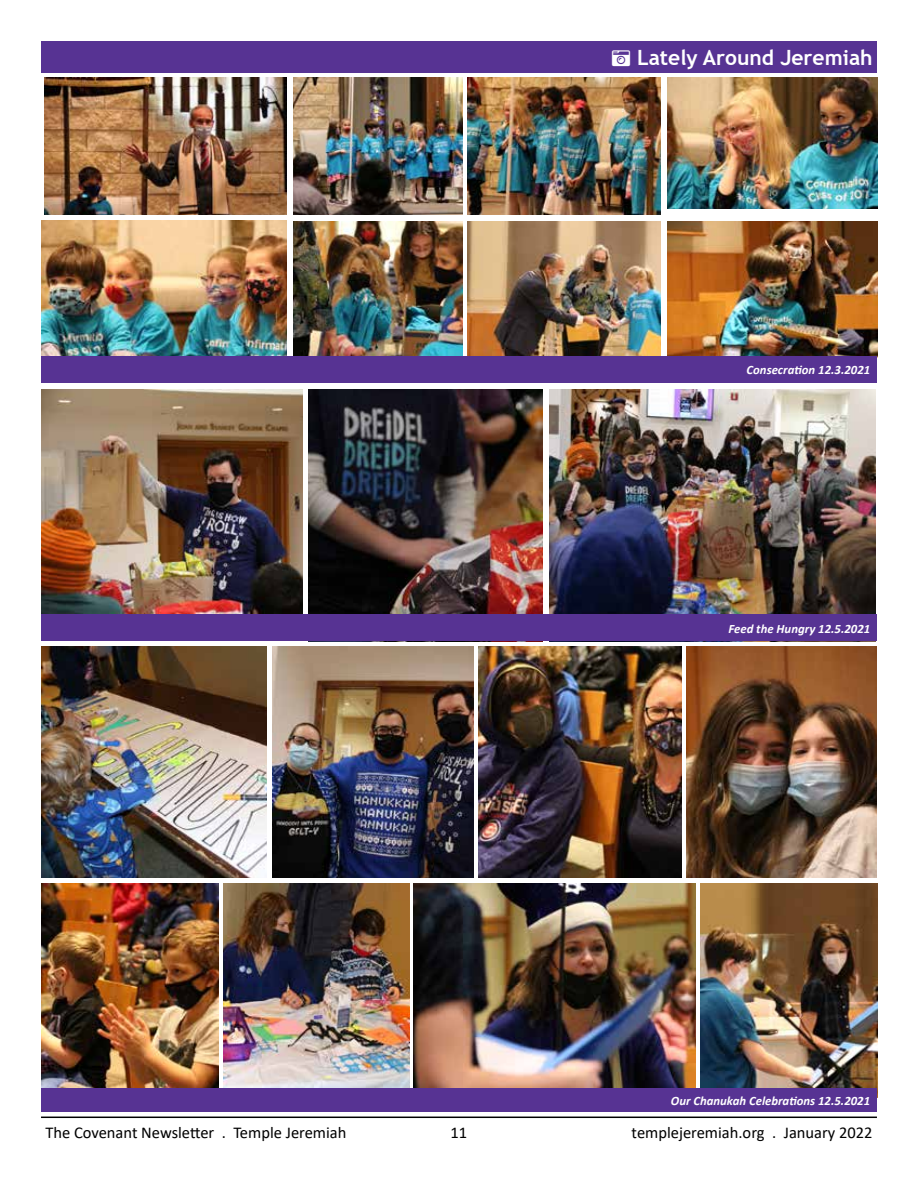
<style>
.page{position:relative;width:918px;height:1188px;background:#fff}
.page>*{position:absolute;margin:0;border:0;box-sizing:border-box;transform-origin:0 0}
.t1{font:700 21px "Trebuchet MS";color:#fff}
.t2{font:16.5px "Calibri";color:#000}
.t3{font:italic 700 12.75px "Calibri";color:#fff}
</style>
<div class="page">
<div style="left:42px;top:41px;width:835px;height:32px;background:#573393"></div>
<hr style="left:41px;top:1117px;width:836px;height:1px;background:#000">
<img style="left:44px;top:77px;width:243px;height:137px">
<img style="left:42px;top:221px;width:245px;height:135px">
<img style="left:293px;top:77px;width:170px;height:137px">
<img style="left:293px;top:221px;width:170px;height:135px">
<img style="left:468px;top:77px;width:193px;height:138px">
<img style="left:468px;top:221px;width:193px;height:135px">
<img style="left:549px;top:390px;width:327px;height:224px">
<img style="left:42px;top:390px;width:261px;height:224px">
<img style="left:667px;top:77px;width:210px;height:131px">
<img style="left:667px;top:221px;width:210px;height:135px">
<img style="left:687px;top:646px;width:190px;height:232px">
<img style="left:478px;top:646px;width:203px;height:232px">
<img style="left:272px;top:646px;width:201px;height:231px">
<img style="left:701px;top:883px;width:176px;height:206px">
<img style="left:42px;top:883px;width:177px;height:206px">
<img style="left:42px;top:646px;width:225px;height:231px">
<img style="left:414px;top:883px;width:282px;height:206px">
<img style="left:224px;top:883px;width:185px;height:206px">
<img style="left:309px;top:390px;width:234px;height:224px">
<div style="left:42px;top:356px;width:835px;height:27px;background:#573393"></div>
<div style="left:42px;top:614px;width:835px;height:27px;background:#573393"></div>
<div style="left:42px;top:1089px;width:835px;height:23px;background:#573393"></div>
<h1 class="t1" style="left:637px;top:44px;width:237px">Lately Around Jeremiah</h1>
<p class="t3" style="left:747px;top:361px;width:125px">Consecration 12.3.2021</p>
<p class="t3" style="left:728px;top:619px;width:143px">Feed the Hungry 12.5.2021</p>
<p class="t3" style="left:671px;top:1092px;width:201px">Our Chanukah Celebrations 12.5.2021</p>
<p class="t2" style="left:45px;top:1121px;width:303px">The Covenant Newsletter . Temple Jeremiah</p>
<p class="t2" style="left:451px;top:1121px;width:18px">11</p>
<p class="t2" style="left:632px;top:1121px;width:242px">templejeremiah.org . January 2022</p>
</div>
